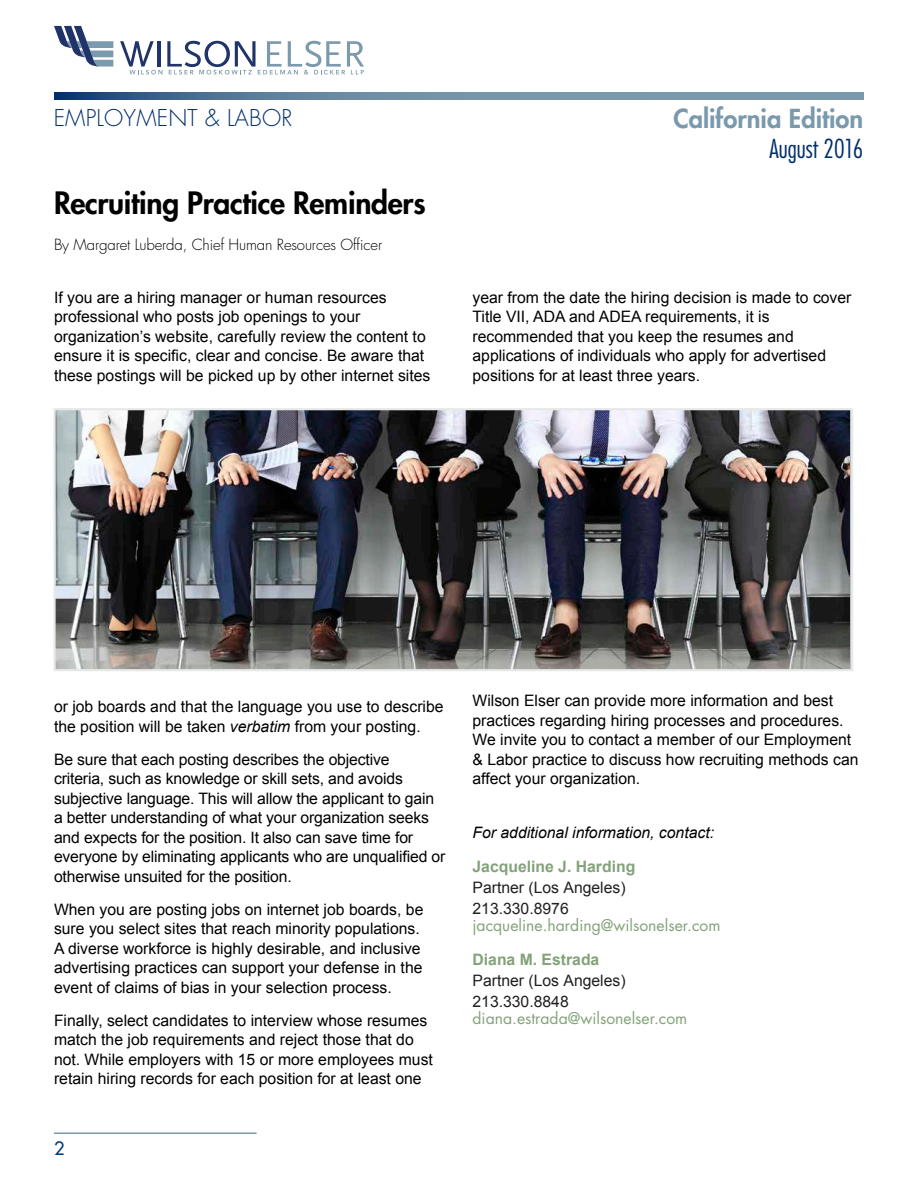
<style>
.page{position:relative;width:918px;height:1188px;background:#fff}
.page>*{position:absolute;margin:0;border:0;box-sizing:border-box;transform-origin:0 0}
.First_page_Headline{font:800 30px "Futura Std";letter-spacing:-.01em;color:#000}
.t1{font:800 25.5px/30.6px "Futura Std";color:#7a99ac;text-align:right}
.t2{font:300 22.5px "Futura Std";letter-spacing:.01em;color:#002f6c}
.t3{font:500 18px "Futura Std";color:#003e7e}
.Newsletter_Body_Aria{font:15.75px/19.5px "Arial";color:#000}
.Sidebar_Body_9pt{font:15.75px/21px "Arial";color:#231f20}
.Sidebar_Body_9pt-2{font:15.75px "Futura Std";color:#83a27a}
.Newsletter_Body_Aria-2{font:italic 15.75px "Arial";color:#000}
.Sidebar_Body_9pt-3{font:700 15.75px "Arial";color:#83a27a}
.First_page_Headline-2{font:300 15px "Futura Std";letter-spacing:-.01em;color:#000}
.s1{font-weight:300;font-stretch:condensed;color:#002f6c}
.s2{font-style:italic}
.s3{font-weight:700;color:#83a27a}
</style>
<div class="page">
<hr style="left:54px;top:1132px;width:203px;height:2px;background:#7a99ac">
<svg style="left:54px;top:93px;width:810px;height:7px;background:#6485a0"></svg>
<svg style="left:120px;top:41px;width:244px;height:34px"></svg>
<svg style="left:54px;top:26px;width:59px;height:41px"></svg>
<img style="left:56px;top:411px;width:794px;height:257px">
<div style="left:53px;top:408px;width:800px;height:263px;border:2px solid #e7e8e8"></div>
<p class="t2" style="left:54px;top:104px;width:240px">EMPLOYMENT &amp; LABOR</p>
<p class="t1" style="left:673px;top:103px;width:192px">California Edition<br><span class="s1">August 2016</span></p>
<p class="First_page_Headline" style="left:54px;top:184px;width:373px">Recruiting Practice Reminders</p>
<p class="First_page_Headline-2" style="left:54px;top:235px;width:330px">By Margaret Luberda, Chief Human Resources Officer</p>
<p class="Newsletter_Body_Aria" style="left:54px;top:288px;width:378px">If you are a hiring manager or human resources professional who posts job openings to your organization’s website, carefully review the content to ensure it is specific, clear and concise. Be aware that these postings will be picked up by other internet sites</p>
<p class="Newsletter_Body_Aria" style="left:472px;top:288px;width:381px">year from the date the hiring decision is made to cover Title VII, ADA and ADEA requirements, it is recommended that you keep the resumes and applications of individuals who apply for advertised positions for at least three years.</p>
<p class="Newsletter_Body_Aria" style="left:54px;top:697px;width:391px">or job boards and that the language you use to describe the position will be taken <span class="s2">verbatim</span> from your posting.</p>
<p class="Newsletter_Body_Aria" style="left:54px;top:750px;width:393px">Be sure that each posting describes the objective<br>criteria, such as knowledge or skill sets, and avoids subjective language. This will allow the applicant to gain a better understanding of what your organization seeks and expects for the position. It also can save time for everyone by eliminating applicants who are unqualified or otherwise unsuited for the position.</p>
<p class="Newsletter_Body_Aria" style="left:54px;top:900px;width:371px">When you are posting jobs on internet job boards, be sure you select sites that reach minority populations.<br>A diverse workforce is highly desirable, and inclusive advertising practices can support your defense in the event of claims of bias in your selection process.</p>
<p class="Newsletter_Body_Aria" style="left:54px;top:1011px;width:380px">Finally, select candidates to interview whose resumes match the job requirements and reject those that do not. While employers with 15 or more employees must retain hiring records for each position for at least one</p>
<p class="t3" style="left:54px;top:1137px;width:12px">2</p>
<p class="Newsletter_Body_Aria" style="left:472px;top:691px;width:388px">Wilson Elser can provide more information and best practices regarding hiring processes and procedures.<br>We invite you to contact a member of our Employment &amp; Labor practice to discuss how recruiting methods can affect your organization.</p>
<p class="Newsletter_Body_Aria-2" style="left:472px;top:822px;width:243px">For additional information, contact:</p>
<p class="Sidebar_Body_9pt" style="left:472px;top:856px;width:164px"><span class="s3">Jacqueline J. Harding<br></span>Partner (Los Angeles)<br>213.330.8976</p>
<p class="Sidebar_Body_9pt-2" style="left:472px;top:915px;width:249px">jacqueline.harding@wilsonelser.com</p>
<p class="Sidebar_Body_9pt-3" style="left:472px;top:949px;width:128px">Diana M. Estrada</p>
<p class="Sidebar_Body_9pt" style="left:472px;top:970px;width:155px">Partner (Los Angeles)<br>213.330.8848</p>
<p class="Sidebar_Body_9pt-2" style="left:472px;top:1009px;width:216px">diana.estrada@wilsonelser.com</p>
</div>
